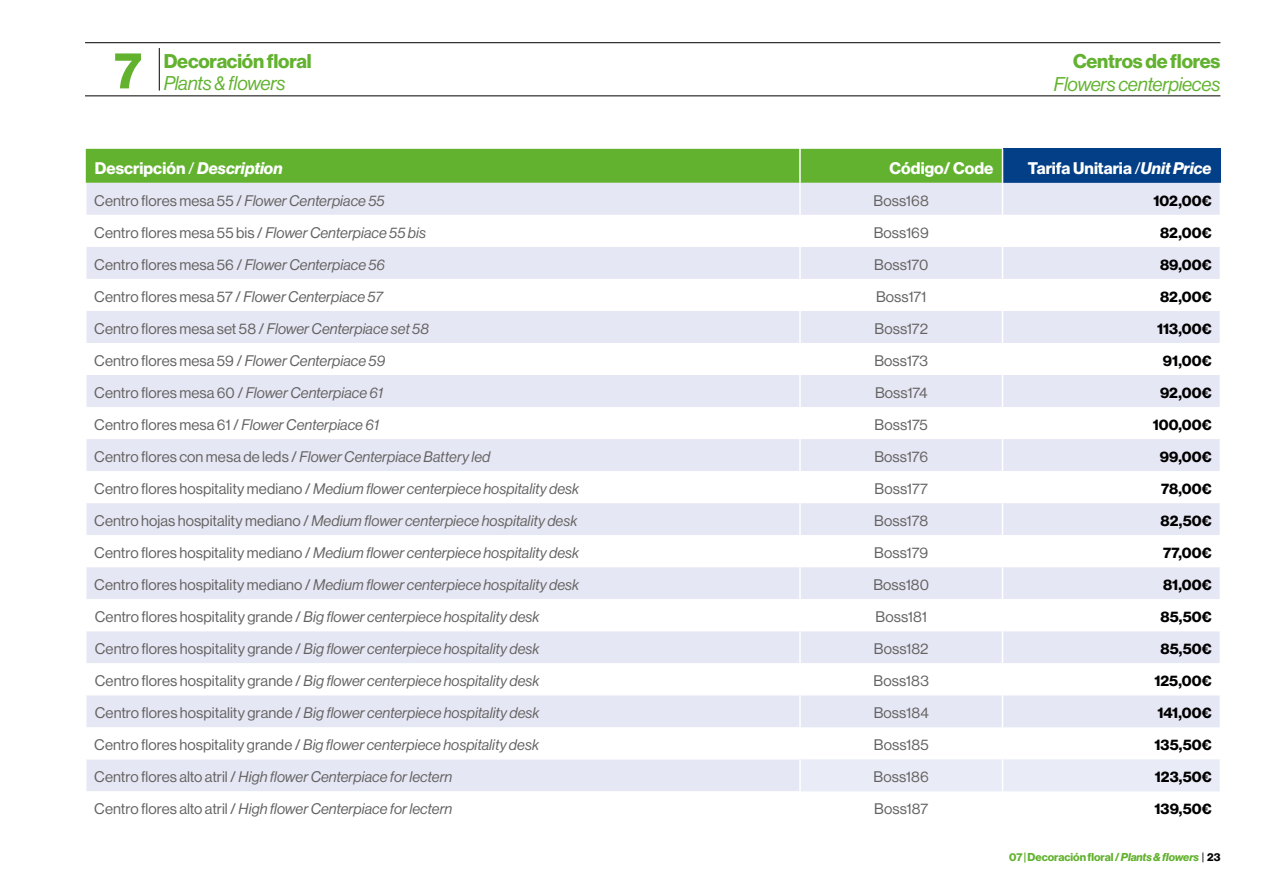
<style>
.page{position:relative;width:1263px;height:893px;background:#fff}
.page>*{position:absolute;margin:0;border:0;box-sizing:border-box;transform-origin:0 0}
.t1{font:700 51px "Neue Haas Grotesk Display";color:#62b22f}
.t2{font:italic 19.5px "Neue Haas Grotesk Display";letter-spacing:-.015em;color:#62b22f}
.t3{font:700 19.5px "Neue Haas Grotesk Display";letter-spacing:-.01em;color:#62b22f}
.t4{font:700 16.5px "Neue Haas Grotesk Display";letter-spacing:.005em;color:#fff}
.t5{font:italic 15px "Neue Haas Grotesk Display";letter-spacing:.005em;color:#646363}
.t6{font:15px "Neue Haas Grotesk Display";letter-spacing:.005em;color:#646363}
.t7{font:700 15px "Neue Haas Grotesk Display";letter-spacing:.005em;color:#000}
.t8{font:700 11.25px "Neue Haas Grotesk Display";letter-spacing:-.005em;color:#62b22f}
.s1{font-weight:400}
.s2{font-family:"N Haas Grotesk DS Pro 76 Bd It";font-weight:400}
.s3{font-style:italic}
.s4{font-style:normal}
.s5{font-weight:400;color:#000}
.s6{color:#000}
</style>
<div class="page">
<div style="left:86px;top:149px;width:916px;height:34px;background:#62b22f"></div>
<div style="left:1002px;top:149px;width:218px;height:34px;background:#033f86"></div>
<div style="left:87px;top:183px;width:1133px;height:544px;background:#e6e7f4"></div>
<svg style="left:87px;top:215px;width:1133px;height:480px"></svg>
<div style="left:87px;top:759px;width:712px;height:32px;background:#e6e7f4"></div>
<div style="left:801px;top:759px;width:419px;height:32px;background:#e9ebf6"></div>
<hr style="left:799px;top:149px;width:2px;height:34px;background:#fff">
<hr style="left:1002px;top:149px;width:1px;height:34px;background:#fff">
<hr style="left:799px;top:215px;width:2px;height:32px;background:#fff">
<hr style="left:1002px;top:215px;width:1px;height:32px;background:#fff">
<hr style="left:799px;top:279px;width:2px;height:32px;background:#fff">
<hr style="left:1002px;top:279px;width:1px;height:32px;background:#fff">
<hr style="left:799px;top:343px;width:2px;height:32px;background:#fff">
<hr style="left:1002px;top:343px;width:1px;height:32px;background:#fff">
<hr style="left:799px;top:407px;width:2px;height:32px;background:#fff">
<hr style="left:1002px;top:407px;width:1px;height:32px;background:#fff">
<hr style="left:799px;top:471px;width:2px;height:32px;background:#fff">
<hr style="left:1002px;top:471px;width:1px;height:32px;background:#fff">
<hr style="left:799px;top:535px;width:2px;height:32px;background:#fff">
<hr style="left:1002px;top:535px;width:1px;height:32px;background:#fff">
<hr style="left:799px;top:599px;width:2px;height:32px;background:#fff">
<hr style="left:1002px;top:599px;width:1px;height:32px;background:#fff">
<hr style="left:799px;top:663px;width:2px;height:32px;background:#fff">
<hr style="left:1002px;top:663px;width:1px;height:32px;background:#fff">
<hr style="left:1002px;top:759px;width:1px;height:32px;background:#fff">
<hr style="left:799px;top:183px;width:2px;height:32px;background:#fff">
<hr style="left:1002px;top:183px;width:1px;height:32px;background:#fff">
<hr style="left:799px;top:247px;width:2px;height:32px;background:#fff">
<hr style="left:1002px;top:247px;width:1px;height:32px;background:#fff">
<hr style="left:799px;top:311px;width:2px;height:32px;background:#fff">
<hr style="left:1002px;top:311px;width:1px;height:32px;background:#fff">
<hr style="left:799px;top:375px;width:2px;height:32px;background:#fff">
<hr style="left:1002px;top:375px;width:1px;height:32px;background:#fff">
<hr style="left:799px;top:439px;width:2px;height:32px;background:#fff">
<hr style="left:1002px;top:439px;width:1px;height:32px;background:#fff">
<hr style="left:799px;top:503px;width:2px;height:32px;background:#fff">
<hr style="left:1002px;top:503px;width:1px;height:32px;background:#fff">
<hr style="left:799px;top:567px;width:2px;height:32px;background:#fff">
<hr style="left:1002px;top:567px;width:1px;height:32px;background:#fff">
<hr style="left:799px;top:631px;width:2px;height:32px;background:#fff">
<hr style="left:1002px;top:631px;width:1px;height:32px;background:#fff">
<hr style="left:799px;top:695px;width:2px;height:32px;background:#fff">
<hr style="left:1002px;top:695px;width:1px;height:32px;background:#fff">
<hr style="left:85px;top:96px;width:1135px;height:1px;background:#000">
<hr style="left:159px;top:48px;width:1px;height:43px;background:#000">
<hr style="left:85px;top:42px;width:1135px;height:1px;background:#000">
<h1 class="t1" style="left:114px;top:41px;width:29px">7</h1>
<h2 class="t3" style="left:164px;top:49px;width:149px">Decoración floral</h2>
<h2 class="t2" style="left:164px;top:72px;width:123px">Plants &amp; flowers</h2>
<h2 class="t3" style="left:1073px;top:50px;width:149px">Centros de flores</h2>
<h2 class="t2" style="left:1054px;top:73px;width:168px">Flowers centerpieces</h2>
<p class="t4" style="left:95px;top:158px;width:189px">Descripción <span class="s1">/</span> <span class="s2">Description</span></p>
<p class="t4" style="left:889px;top:158px;width:105px">Código/ Code</p>
<p class="t4" style="left:1028px;top:158px;width:185px">Tarifa Unitaria <span class="s1">/</span><span class="s2">Unit Price</span></p>
<p class="t6" style="left:94px;top:192px;width:292px">Centro flores mesa 55 / <span class="s3">Flower Centerpiace 55</span></p>
<p class="t6" style="left:874px;top:192px;width:57px">Boss168</p>
<p class="t7" style="left:1153px;top:192px;width:60px">102,00€</p>
<p class="t6" style="left:94px;top:224px;width:333px">Centro flores mesa 55 bis / <span class="s3">Flower Centerpiace 55 bis</span></p>
<p class="t6" style="left:874px;top:224px;width:57px">Boss169</p>
<p class="t7" style="left:1160px;top:224px;width:53px">82,00€</p>
<p class="t6" style="left:94px;top:256px;width:292px">Centro flores mesa 56 / <span class="s3">Flower Centerpiace 56</span></p>
<p class="t6" style="left:874px;top:256px;width:56px">Boss170</p>
<p class="t7" style="left:1160px;top:256px;width:53px">89,00€</p>
<p class="t6" style="left:94px;top:288px;width:290px">Centro flores mesa 57 / <span class="s3">Flower Centerpiace 57</span></p>
<p class="t6" style="left:876px;top:288px;width:52px">Boss171</p>
<p class="t7" style="left:1160px;top:288px;width:53px">82,00€</p>
<p class="t6" style="left:94px;top:320px;width:336px">Centro flores mesa set 58 / <span class="s3">Flower Centerpiace set 58</span></p>
<p class="t6" style="left:874px;top:320px;width:55px">Boss172</p>
<p class="t7" style="left:1157px;top:320px;width:56px">113,00€</p>
<p class="t6" style="left:94px;top:352px;width:293px">Centro flores mesa 59 / <span class="s3">Flower Centerpiace 59</span></p>
<p class="t6" style="left:874px;top:352px;width:55px">Boss173</p>
<p class="t7" style="left:1163px;top:352px;width:50px">91,00€</p>
<p class="t6" style="left:94px;top:384px;width:290px">Centro flores mesa 60 / <span class="s3">Flower Centerpiace 61</span></p>
<p class="t6" style="left:875px;top:384px;width:54px">Boss174</p>
<p class="t7" style="left:1160px;top:384px;width:53px">92,00€</p>
<p class="t6" style="left:94px;top:416px;width:286px">Centro flores mesa 61 / <span class="s3">Flower Centerpiace 61</span></p>
<p class="t6" style="left:874px;top:416px;width:55px">Boss175</p>
<p class="t7" style="left:1153px;top:416px;width:60px">100,00€</p>
<p class="t5" style="left:94px;top:448px;width:398px"><span class="s4">Centro flores con mesa de leds /</span> Flower Centerpiace Battery led</p>
<p class="t6" style="left:874px;top:448px;width:55px">Boss176</p>
<p class="t7" style="left:1160px;top:448px;width:53px">99,00€</p>
<p class="t5" style="left:94px;top:480px;width:486px"><span class="s4">Centro flores hospitality mediano /</span> Medium flower centerpiece hospitality desk</p>
<p class="t6" style="left:875px;top:480px;width:55px">Boss177</p>
<p class="t7" style="left:1161px;top:480px;width:52px">78,00€</p>
<p class="t5" style="left:94px;top:512px;width:485px"><span class="s4">Centro hojas hospitality mediano /</span> Medium flower centerpiece hospitality desk</p>
<p class="t6" style="left:874px;top:512px;width:55px">Boss178</p>
<p class="t7" style="left:1160px;top:512px;width:52px">82,50€</p>
<p class="t5" style="left:94px;top:544px;width:486px"><span class="s4">Centro flores hospitality mediano /</span> Medium flower centerpiece hospitality desk</p>
<p class="t6" style="left:874px;top:544px;width:55px">Boss179</p>
<p class="t7" style="left:1163px;top:544px;width:50px">77,00€</p>
<p class="t5" style="left:94px;top:576px;width:486px"><span class="s4">Centro flores hospitality mediano /</span> Medium flower centerpiece hospitality desk</p>
<p class="t6" style="left:873px;top:576px;width:57px">Boss180</p>
<p class="t7" style="left:1163px;top:576px;width:50px">81,00€</p>
<p class="t5" style="left:95px;top:608px;width:446px"><span class="s4">Centro flores hospitality grande /</span> Big flower centerpiece hospitality desk</p>
<p class="t6" style="left:875px;top:608px;width:53px">Boss181</p>
<p class="t7" style="left:1160px;top:608px;width:53px">85,50€</p>
<p class="t5" style="left:95px;top:640px;width:446px"><span class="s4">Centro flores hospitality grande /</span> Big flower centerpiece hospitality desk</p>
<p class="t6" style="left:874px;top:640px;width:56px">Boss182</p>
<p class="t7" style="left:1160px;top:640px;width:53px">85,50€</p>
<p class="t5" style="left:95px;top:672px;width:446px"><span class="s4">Centro flores hospitality grande /</span> Big flower centerpiece hospitality desk</p>
<p class="t6" style="left:874px;top:672px;width:57px">Boss183</p>
<p class="t7" style="left:1154px;top:672px;width:59px">125,00€</p>
<p class="t5" style="left:95px;top:704px;width:446px"><span class="s4">Centro flores hospitality grande /</span> Big flower centerpiece hospitality desk</p>
<p class="t6" style="left:874px;top:704px;width:57px">Boss184</p>
<p class="t7" style="left:1157px;top:704px;width:55px">141,00€</p>
<p class="t5" style="left:94px;top:736px;width:446px"><span class="s4">Centro flores hospitality grande /</span> Big flower centerpiece hospitality desk</p>
<p class="t6" style="left:874px;top:736px;width:56px">Boss185</p>
<p class="t7" style="left:1154px;top:736px;width:58px">135,50€</p>
<p class="t5" style="left:94px;top:768px;width:359px"><span class="s4">Centro flores alto atril /</span> High flower Centerpiace for lectern</p>
<p class="t6" style="left:874px;top:768px;width:57px">Boss186</p>
<p class="t7" style="left:1155px;top:768px;width:58px">123,50€</p>
<p class="t5" style="left:94px;top:800px;width:359px"><span class="s4">Centro flores alto atril /</span> High flower Centerpiace for lectern</p>
<p class="t6" style="left:874px;top:800px;width:56px">Boss187</p>
<p class="t7" style="left:1154px;top:800px;width:58px">139,50€</p>
<p class="t8" style="left:1009px;top:850px;width:213px">07 | Decoración floral / <span class="s2">Plants &amp; flowers</span> <span class="s5">|</span> <span class="s6">23</span></p>
</div>
